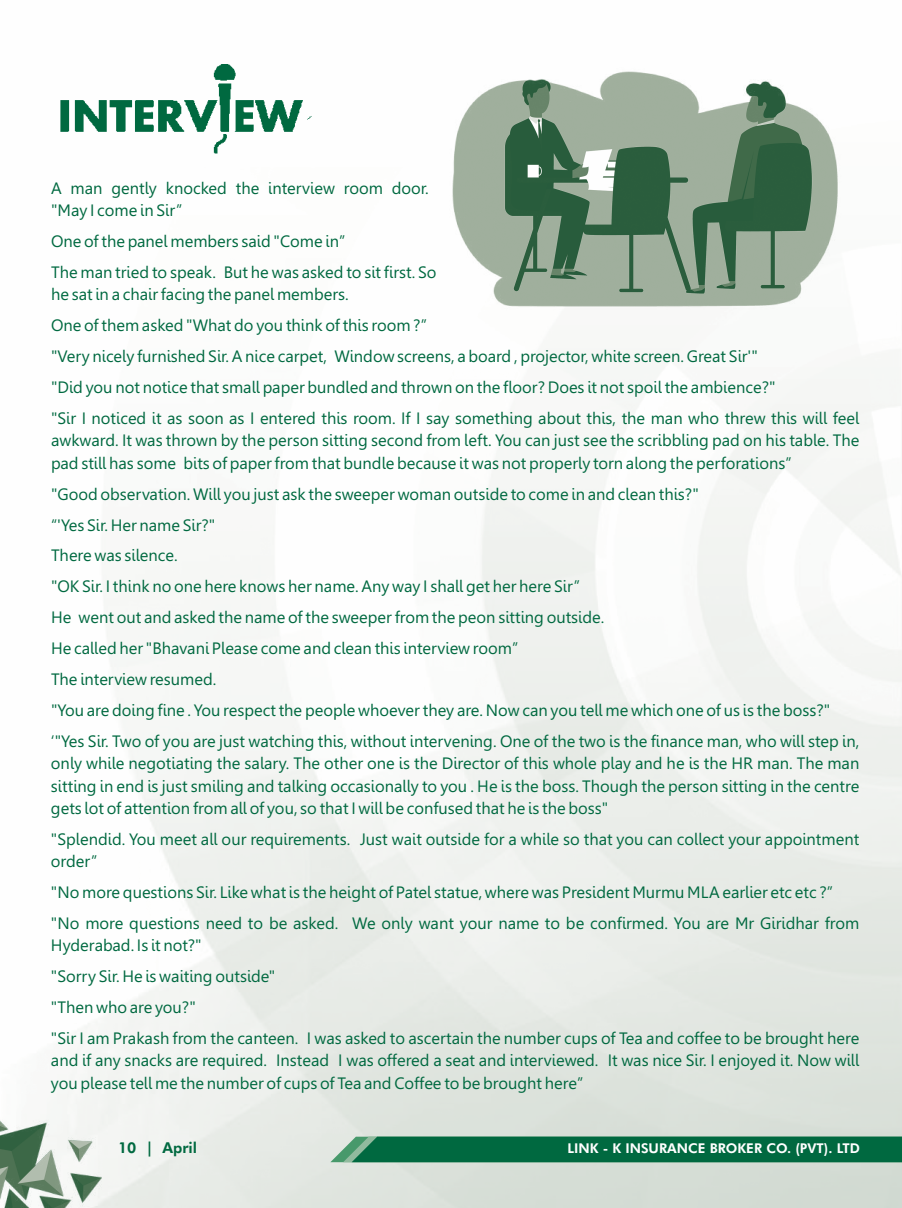
<style>
.page{position:relative;width:902px;height:1208px;background:#fff}
.page>*{position:absolute;margin:0;border:0;box-sizing:border-box;transform-origin:0 0}
.t1{font:16.5px/30.9px "Gisha";color:#006940}
.t2{font:800 15px "Futura BT";color:#006940}
.t3{font:800 13.5px "Futura BT";color:#fff}
</style>
<div class="page">
<img style="left:0;top:1108px;width:101px;height:100px">
<svg style="left:330px;top:1136px;width:571px;height:26px;background:#0d7048"></svg>
<img style="left:451px;top:69px;width:408px;height:260px">
<img style="left:60px;top:64px;width:252px;height:90px">
<p class="t1" style="left:51px;top:179px;width:379px;line-height:22.2px">A man gently knocked the interview room door. "May I come in Sir”</p>
<p class="t1" style="left:51px;top:227px;width:387px">One of the panel members said "Come in”<br>The man tried to speak. But he was asked to sit first. So</p>
<p class="t1" style="left:51px;top:281px;width:809px">he sat in a chair facing the panel members.<br>One of them asked "What do you think of this room ?”<br>"Very nicely furnished Sir. A nice carpet, Window screens, a board , projector, white screen. Great Sir'"<br>"Did you not notice that small paper bundled and thrown on the floor? Does it not spoil the ambience?"<br>"Sir I noticed it as soon as I entered this room. If I say something about this, the man who threw this will feel</p>
<p class="t1" style="left:51px;top:431px;width:809px;line-height:22.2px">awkward. It was thrown by the person sitting second from left. You can just see the scribbling pad on his table. The pad still has some bits of paper from that bundle because it was not properly torn along the perforations”</p>
<p class="t1" style="left:51px;top:480px;width:809px">"Good observation. Will you just ask the sweeper woman outside to come in and clean this?"<br>“'Yes Sir. Her name Sir?"<br>There was silence.<br>"OK Sir. I think no one here knows her name. Any way I shall get her here Sir”<br>He went out and asked the name of the sweeper from the peon sitting outside.<br>He called her "Bhavani Please come and clean this interview room”<br>The interview resumed.<br>"You are doing fine . You respect the people whoever they are. Now can you tell me which one of us is the boss?" ‘"Yes Sir. Two of you are just watching this, without intervening. One of the two is the finance man, who will step in,</p>
<p class="t1" style="left:51px;top:754px;width:809px;line-height:22.2px;text-align:justify">only while negotiating the salary. The other one is the Director of this whole play and he is the HR man. The man sitting in end is just smiling and talking occasionally to you . He is the boss. Though the person sitting in the centre gets lot of attention from all of you, so that I will be confused that he is the boss"</p>
<p class="t1" style="left:51px;top:829px;width:809px;line-height:22.2px">"Splendid. You meet all our requirements. Just wait outside for a while so that you can collect your appointment order”</p>
<p class="t1" style="left:51px;top:878px;width:809px">"No more questions Sir. Like what is the height of Patel statue, where was President Murmu MLA earlier etc etc ?” "No more questions need to be asked. We only want your name to be confirmed. You are Mr Giridhar from</p>
<p class="t1" style="left:51px;top:931px;width:809px">Hyderabad. Is it not?"<br>"Sorry Sir. He is waiting outside"<br>"Then who are you?"<br>"Sir I am Prakash from the canteen. I was asked to ascertain the number cups of Tea and coffee to be brought here</p>
<p class="t1" style="left:51px;top:1051px;width:809px;line-height:22.2px">and if any snacks are required. Instead I was offered a seat and interviewed. It was nice Sir. I enjoyed it. Now will you please tell me the number of cups of Tea and Coffee to be brought here”</p>
<p class="t2" style="left:118px;top:1142px;width:80px">10 | April</p>
<p class="t3" style="left:567px;top:1142px;width:294px">LINK - K INSURANCE BROKER CO. (PVT). LTD</p>
</div>
